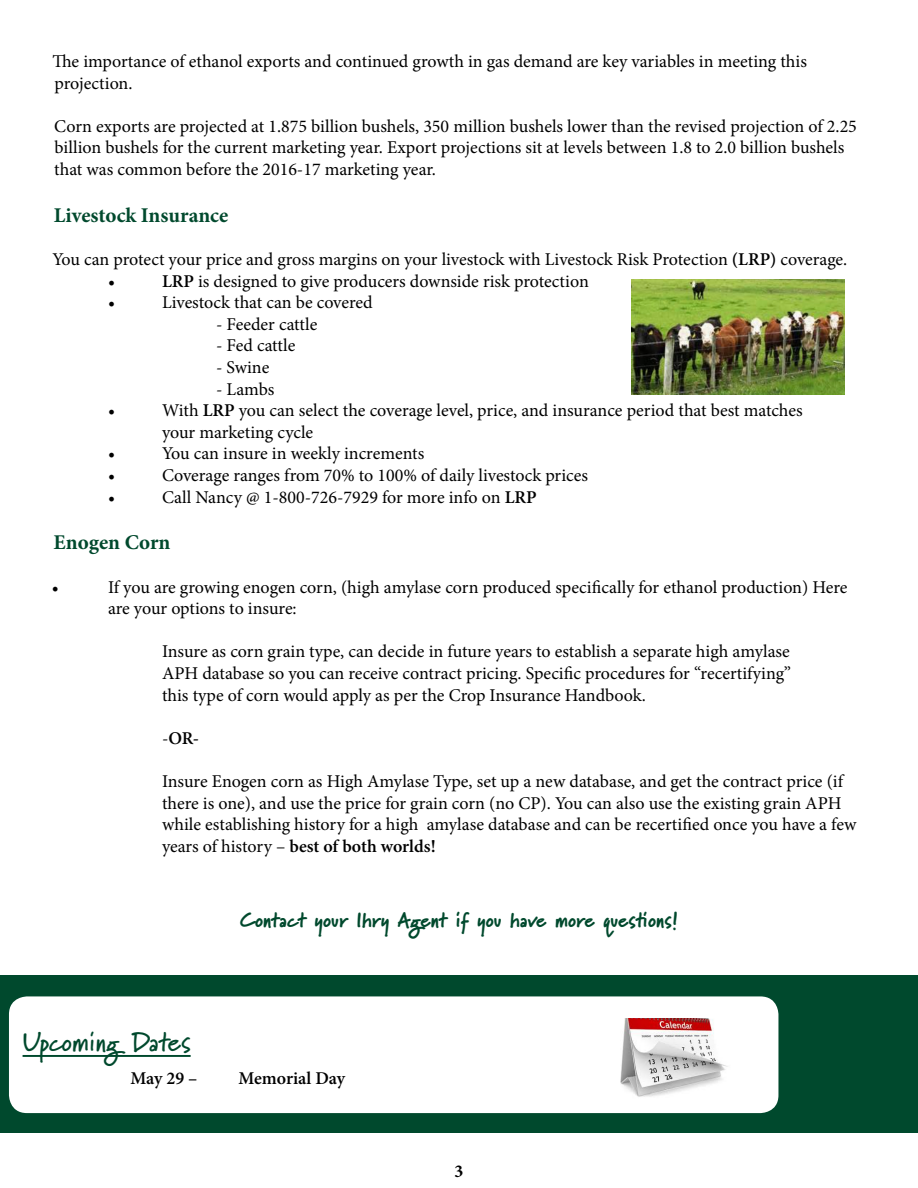
<style>
.page{position:relative;width:918px;height:1188px;background:#fff}
.page>*{position:absolute;margin:0;border:0;box-sizing:border-box;transform-origin:0 0}
.t1{font:700 27px "Marydale";color:#00492d}
.t2{font:900 21px "Marydale";color:#00492d}
.t3{font:700 21px "Minion Pro";color:#00492d}
.t4{font:18px/21.6px "Minion Pro";letter-spacing:-.005em;color:#000}
.t5{font:600 18px "Minion Pro";letter-spacing:-.005em;color:#000}
.s1{font-weight:600}
.s2{font-weight:400}
</style>
<div class="page">
<img style="left:632px;top:280px;width:213px;height:114px">
<div style="left:0;top:976px;width:918px;height:157px;background:#00492d"></div>
<div style="left:9px;top:996px;width:769px;height:117px;background:#fff;border-radius:18px"></div>
<hr style="left:23px;top:1055px;width:168px;height:2px;background:#00492d">
<img style="left:620px;top:1019px;width:108px;height:78px">
<p class="t4" style="left:52px;top:51px;width:756px">The importance of ethanol exports and continued growth in gas demand are key variables in meeting this projection.</p>
<p class="t4" style="left:54px;top:115px;width:804px">Corn exports are projected at 1.875 billion bushels, 350 million bushels lower than the revised projection of 2.25 billion bushels for the current marketing year. Export projections sit at levels between 1.8 to 2.0 billion bushels that was common before the 2016-17 marketing year.</p>
<p class="t3" style="left:54px;top:200px;width:176px">Livestock Insurance</p>
<p class="t4" style="left:52px;top:249px;width:796px">You can protect your price and gross margins on your livestock with Livestock Risk Protection <span class="s1">(LRP)</span> coverage.</p>
<p class="t4" style="left:108px;top:270px;width:9px">•</p>
<p class="t4" style="left:162px;top:270px;width:428px"><span class="s1">LRP</span> is designed to give producers downside risk protection</p>
<p class="t4" style="left:108px;top:292px;width:9px">•</p>
<p class="t4" style="left:162px;top:292px;width:212px">Livestock that can be covered</p>
<p class="t4" style="left:216px;top:313px;width:103px">- Feeder cattle</p>
<p class="t4" style="left:216px;top:335px;width:81px">- Fed cattle</p>
<p class="t4" style="left:216px;top:357px;width:55px">- Swine</p>
<p class="t4" style="left:216px;top:378px;width:60px">- Lambs</p>
<p class="t4" style="left:108px;top:400px;width:9px">•</p>
<p class="t4" style="left:162px;top:400px;width:642px">With <span class="s1">LRP</span> you can select the coverage level, price, and insurance period that best matches your marketing cycle</p>
<p class="t4" style="left:108px;top:443px;width:9px">•</p>
<p class="t4" style="left:162px;top:443px;width:264px">You can insure in weekly increments</p>
<p class="t4" style="left:108px;top:465px;width:9px">•</p>
<p class="t4" style="left:162px;top:465px;width:428px">Coverage ranges from 70% to 100% of daily livestock prices</p>
<p class="t4" style="left:108px;top:486px;width:9px">•</p>
<p class="t4" style="left:162px;top:486px;width:376px">Call Nancy @ 1-800-726-7929 for more info on <span class="s1">LRP</span></p>
<p class="t3" style="left:54px;top:528px;width:118px">Enogen Corn</p>
<p class="t4" style="left:52px;top:576px;width:9px">•</p>
<p class="t4" style="left:108px;top:576px;width:741px">If you are growing enogen corn, (high amylase corn produced specifically for ethanol production) Here are your options to insure:</p>
<p class="t4" style="left:162px;top:641px;width:631px;text-align:justify">Insure as corn grain type, can decide in future years to establish a separate high amylase APH database so you can receive contract pricing. Specific procedures for “recertifying” this type of corn would apply as per the Crop Insurance Handbook.</p>
<p class="t5" style="left:162px;top:726px;width:38px"><span class="s2">-</span>OR-</p>
<p class="t4" style="left:162px;top:771px;width:696px">Insure Enogen corn as High Amylase Type, set up a new database, and get the contract price (if there is one), and use the price for grain corn (no CP). You can also use the existing grain APH while establishing history for a high amylase database and can be recertified once you have a few years of history – <span class="s1">best of both worlds!</span></p>
<p class="t2" style="left:240px;top:907px;width:440px">Contact your Ihry Agent if you have more questions!</p>
<p class="t1" style="left:23px;top:1026px;width:170px">Upcoming Dates</p>
<p class="t5" style="left:130px;top:1066px;width:69px">May 29 –</p>
<p class="t5" style="left:238px;top:1066px;width:108px">Memorial Day</p>
</div>
